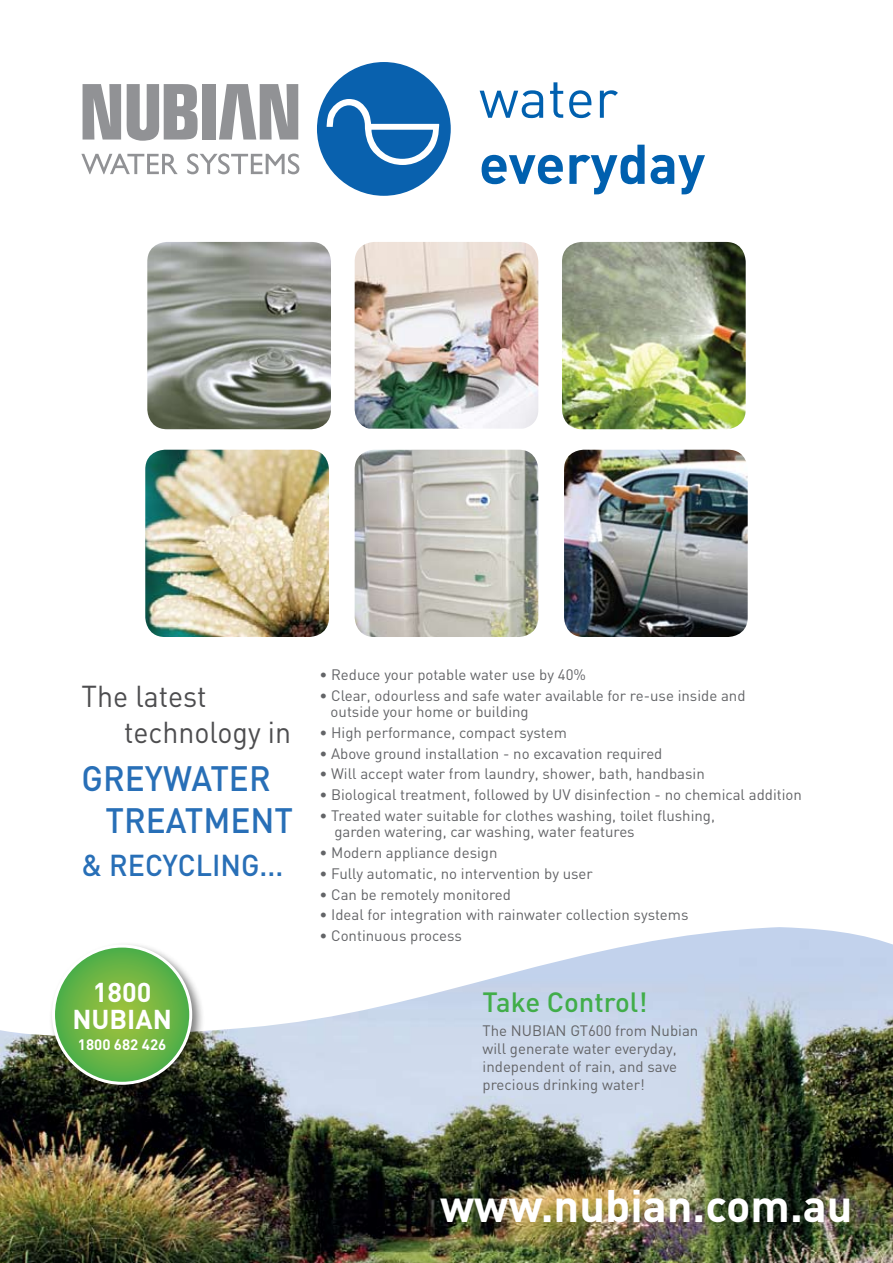
<style>
.page{position:relative;width:893px;height:1263px;background:#fff}
.page>*{position:absolute;margin:0;border:0;box-sizing:border-box;transform-origin:0 0}
.t1{font:700 55.05px "DIN";color:#0060af}
.t2{font:55.05px "DIN";color:#0060af}
.t3{font:700 45px "DIN";color:#fff}
.t4{font:500 34.8px/41.8px "DIN";color:#286fb7;scale:.95 1}
.t5{font:29.85px/35.8px "DIN";color:#4d4d4f;scale:.95 1}
.t6{font:500 29.85px "DIN";color:#286fb7;scale:.95 1}
.t7{font:500 27.45px "DIN";color:#41ad49}
.t8{font:700 27px/27px "DIN";color:#fff;text-align:center}
.t9{font:15px/18px "DIN";color:#636467}
.t10{font:700 15px "DIN";color:#fff}
</style>
<div class="page">
<img style="left:0;top:927px;width:893px;height:336px">
<svg style="left:83px;top:84px;width:38px;height:56px;background:#a4a5a7"></svg>
<svg style="left:127px;top:84px;width:71px;height:57px"></svg>
<div style="left:203px;top:84px;width:13px;height:56px;background:#919295"></div>
<svg style="left:219px;top:84px;width:79px;height:56px"></svg>
<svg style="left:81px;top:154px;width:97px;height:20px"></svg>
<svg style="left:187px;top:154px;width:112px;height:20px"></svg>
<div style="left:317px;top:62px;width:134px;height:134px;background:#0961ae;border-radius:50%"></div>
<svg style="left:327px;top:99px;width:113px;height:66px"></svg>
<img style="left:147px;top:242px;width:184px;height:187px">
<img style="left:355px;top:242px;width:183px;height:187px">
<img style="left:562px;top:242px;width:184px;height:187px">
<img style="left:564px;top:450px;width:184px;height:187px">
<img style="left:355px;top:450px;width:183px;height:187px">
<img style="left:145px;top:450px;width:184px;height:187px">
<div style="left:48px;top:941px;width:157px;height:156px;background:#000;opacity:.5"></div>
<svg style="left:54px;top:946px;width:137px;height:137px;background:#71b749"></svg>
<div style="left:52px;top:944px;width:140px;height:141px;border:3px solid #fff;border-radius:50%"></div>
<h1 class="t2" style="left:479px;top:64px;width:141px">water</h1>
<h1 class="t1" style="left:479px;top:128px;width:228px">everyday</h1>
<h3 class="t5" style="left:124px;top:677px;width:177px;text-indent:-43px">The latest technology in</h3>
<h3 class="t4" style="left:105px;top:757px;width:199px;text-indent:-24px">GREYWATER<br>TREATMENT</h3>
<h3 class="t6" style="left:82px;top:846px;width:214px">&amp; RECYCLING...</h3>
<h3 class="t8" style="left:72px;top:977px;width:101px">1800<br>NUBIAN</h3>
<p class="t10" style="left:78px;top:1034px;width:90px">1800 682 426</p>
<p class="t9" style="left:319px;top:665px;width:268px">• Reduce your potable water use by 40%</p>
<p class="t9" style="left:331px;top:686px;width:416px;line-height:16.5px;text-indent:-11px">• Clear, odourless and safe water available for re-use inside and outside your home or building</p>
<p class="t9" style="left:319px;top:723px;width:249px">• High performance, compact system</p>
<p class="t9" style="left:319px;top:744px;width:345px">• Above ground installation - no excavation required</p>
<p class="t9" style="left:319px;top:764px;width:387px">• Will accept water from laundry, shower, bath, handbasin</p>
<p class="t9" style="left:319px;top:785px;width:484px">• Biological treatment, followed by UV disinfection - no chemical addition</p>
<p class="t9" style="left:334px;top:807px;width:382px;line-height:16.5px;text-indent:-15px">• Treated water suitable for clothes washing, toilet flushing, garden watering, car washing, water features</p>
<p class="t9" style="left:319px;top:843px;width:180px">• Modern appliance design</p>
<p class="t9" style="left:319px;top:864px;width:275px">• Fully automatic, no intervention by user</p>
<p class="t9" style="left:319px;top:885px;width:193px">• Can be remotely monitored</p>
<p class="t9" style="left:319px;top:905px;width:371px">• Ideal for integration with rainwater collection systems</p>
<p class="t9" style="left:319px;top:926px;width:144px">• Continuous process</p>
<h3 class="t7" style="left:483px;top:985px;width:166px">Take Control!</h3>
<p class="t9" style="left:483px;top:1021px;width:217px">The NUBIAN GT600 from Nubian will generate water everyday, independent of rain, and save precious drinking water!</p>
<h2 class="t3" style="left:440px;top:1176px;width:414px">www.nubian.com.au</h2>
</div>
